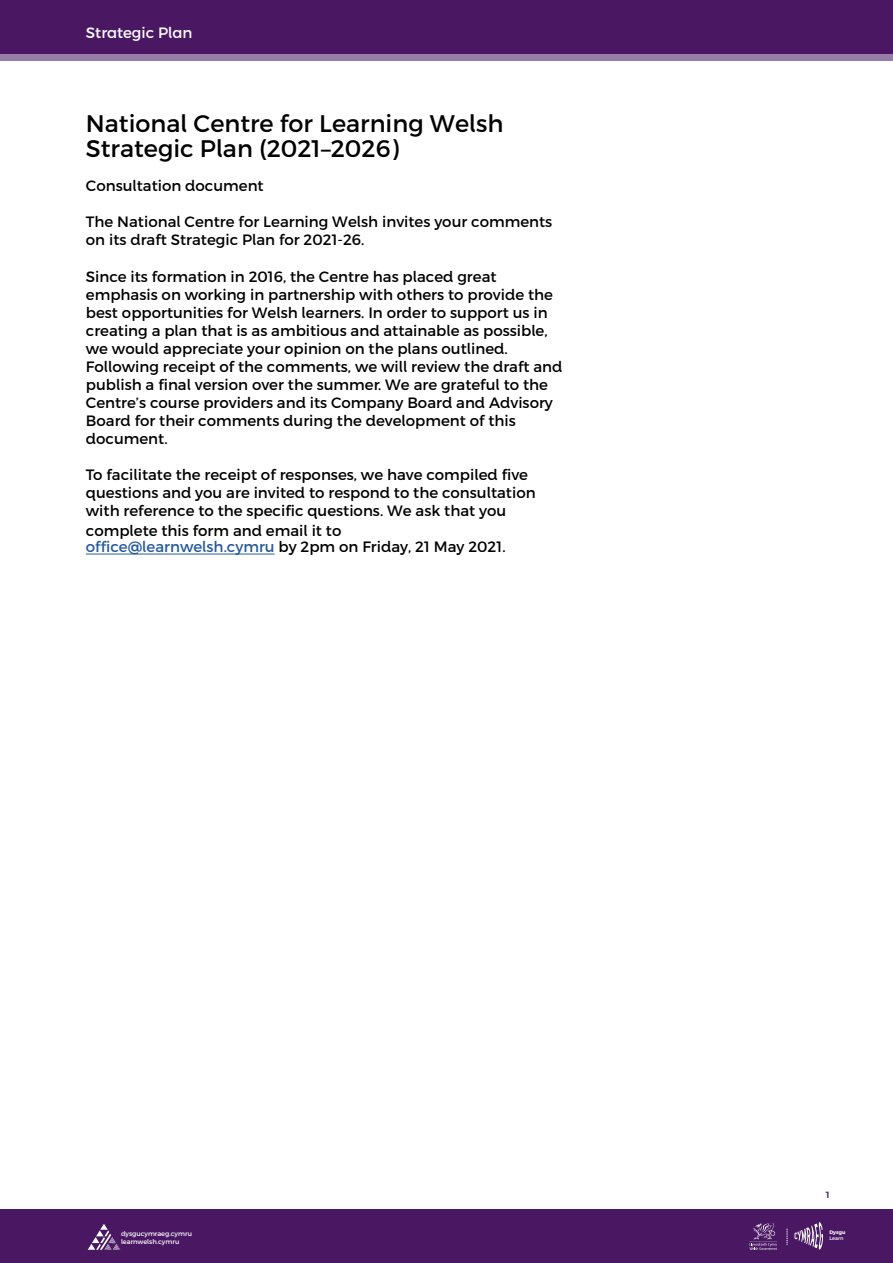
<style>
.page{position:relative;width:893px;height:1263px;background:#fff}
.page>*{position:absolute;margin:0;border:0;box-sizing:border-box;transform-origin:0 0}
.t1{font:24px/25.5px "Cymraeg";color:#000}
.t2{font:15px/18px "Cymraeg";color:#000}
.t3{font:15px "Cymraeg Alternates";color:#fff}
.t4{font:10.5px "Cymraeg Alternates";color:#4a1863}
.t5{font:6.6px/7.9px "Cymraeg";color:#fff}
.t6{font:700 5.1px "Cymraeg";color:#fff}
.t7{font:5.1px "Cymraeg";color:#fff}
.s1{color:#275b9b}
</style>
<div class="page">
<div style="left:0;top:0;width:893px;height:61px;background:#967ca9"></div>
<div style="left:0;top:0;width:893px;height:53px;background:#4a1863"></div>
<div style="left:0;top:1210px;width:893px;height:53px;background:#4a1863"></div>
<svg style="left:794px;top:1222px;width:29px;height:28px"></svg>
<svg style="left:749px;top:1223px;width:28px;height:27px"></svg>
<svg style="left:787px;top:1229px;width:1px;height:16px"></svg>
<svg style="left:88px;top:1224px;width:33px;height:26px"></svg>
<hr style="left:86px;top:553px;width:189px;height:2px;background:#275b9b">
<p class="t3" style="left:86px;top:23px;width:108px">Strategic Plan</p>
<h1 class="t1" style="left:86px;top:110px;width:419px">National Centre for Learning Welsh<br>Strategic Plan (2021–2026)</h1>
<p class="t2" style="left:86px;top:177px;width:179px">Consultation document</p>
<p class="t2" style="left:86px;top:212px;width:468px">The National Centre for Learning Welsh invites your comments on its draft Strategic Plan for 2021-26.</p>
<p class="t2" style="left:86px;top:267px;width:478px">Since its formation in 2016, the Centre has placed great emphasis on working in partnership with others to provide the best opportunities for Welsh learners. In order to support us in creating a plan that is as ambitious and attainable as possible, we would appreciate your opinion on the plans outlined.<br>Following receipt of the comments, we will review the draft and publish a final version over the summer. We are grateful to the Centre’s course providers and its Company Board and Advisory Board for their comments during the development of this document.</p>
<p class="t2" style="left:86px;top:465px;width:451px">To facilitate the receipt of responses, we have compiled five questions and you are invited to respond to the consultation with reference to the specific questions. We ask that you</p>
<p class="t2" style="left:86px;top:523px;width:421px;line-height:15.5px">complete this form and email it to <span class="s1">office@learnwelsh.cymru</span> by 2pm on Friday, 21 May 2021.</p>
<p class="t5" style="left:121px;top:1229px;width:72px">dysgucymraeg.cymru learnwelsh.cymru</p>
<p class="t4" style="left:826px;top:1187px;width:6px">1</p>
<p class="t6" style="left:829px;top:1229px;width:17px">Dysgu</p>
<p class="t7" style="left:829px;top:1235px;width:15px">Learn</p>
</div>
